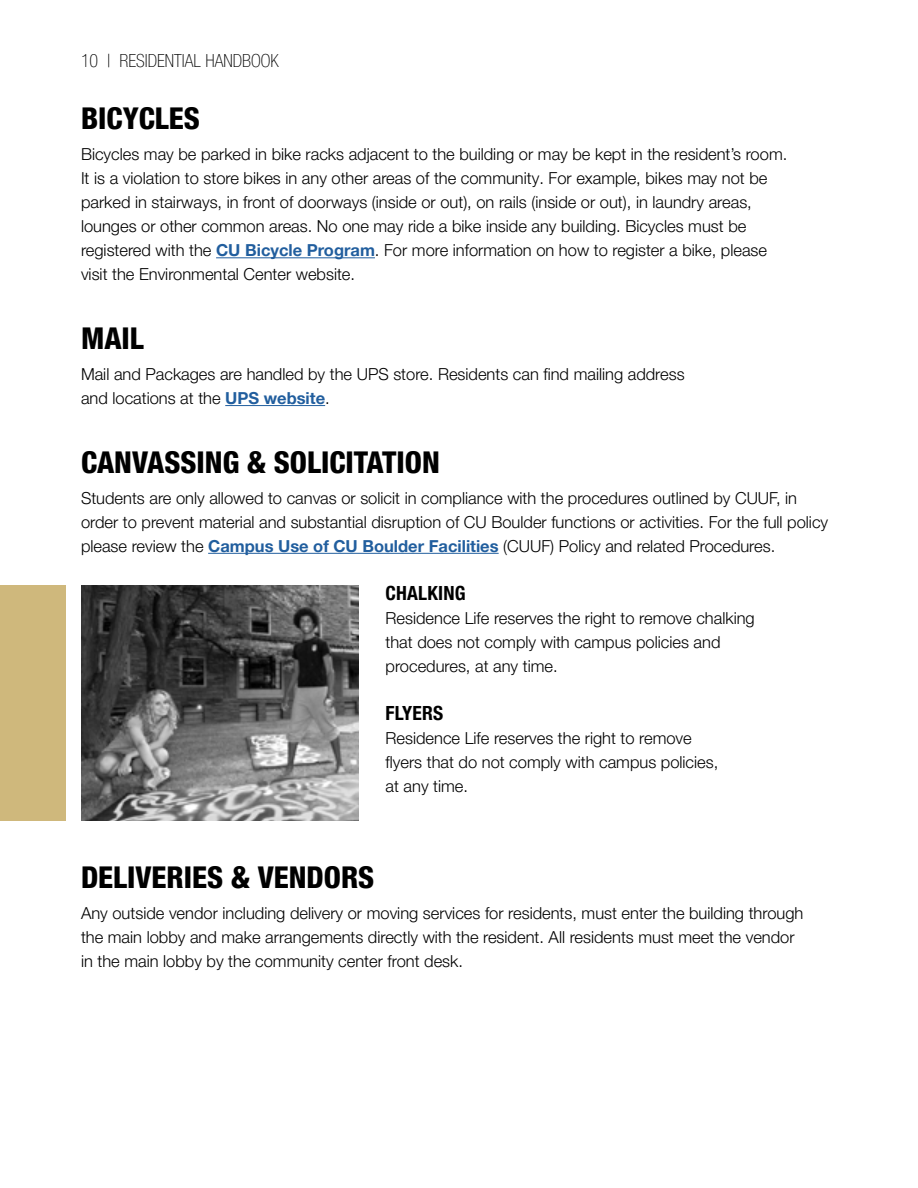
<style>
.page{position:relative;width:918px;height:1188px;background:#fff}
.page>*{position:absolute;margin:0;border:0;box-sizing:border-box;transform-origin:0 0}
.t1{font:800 condensed 30px "Helvetica Neue LT Pro";color:#000}
.t2{font:700 condensed 19.5px "Helvetica Neue LT Pro";letter-spacing:.01em;color:#000}
.t3{font:100 condensed 18px "Helvetica Neue LT Pro";color:#000}
.t4{font:300 16.5px/24px "Helvetica Neue LT Pro";color:#000}
.s1{font-weight:700;color:#215e9e}
</style>
<div class="page">
<img style="left:81px;top:585px;width:278px;height:236px">
<div style="left:0;top:585px;width:66px;height:236px;background:#cfb87c"></div>
<hr style="left:216px;top:257px;width:159px;height:1px;background:#215e9e">
<hr style="left:225px;top:405px;width:100px;height:1px;background:#215e9e">
<hr style="left:208px;top:553px;width:291px;height:1px;background:#215e9e">
<p class="t3" style="left:81px;top:50px;width:199px">10 | RESIDENTIAL HANDBOOK</p>
<h1 class="t1" style="left:81px;top:100px;width:120px">BICYCLES</h1>
<p class="t4" style="left:81px;top:142px;width:708px">Bicycles may be parked in bike racks adjacent to the building or may be kept in the resident’s room.<br>It is a violation to store bikes in any other areas of the community. For example, bikes may not be parked in stairways, in front of doorways (inside or out), on rails (inside or out), in laundry areas, lounges or other common areas. No one may ride a bike inside any building. Bicycles must be registered with the <span class="s1">CU Bicycle Program</span>. For more information on how to register a bike, please visit the Environmental Center website.</p>
<h1 class="t1" style="left:81px;top:320px;width:64px">MAIL</h1>
<p class="t4" style="left:81px;top:362px;width:605px">Mail and Packages are handled by the UPS store. Residents can find mailing address and locations at the <span class="s1">UPS website</span>.</p>
<h1 class="t1" style="left:81px;top:444px;width:360px">CANVASSING &amp; SOLICITATION</h1>
<p class="t4" style="left:81px;top:485px;width:749px">Students are only allowed to canvas or solicit in compliance with the procedures outlined by CUUF, in order to prevent material and substantial disruption of CU Boulder functions or activities. For the full policy please review the <span class="s1">Campus Use of CU Boulder Facilities</span> (CUUF) Policy and related Procedures.</p>
<p class="t2" style="left:386px;top:581px;width:82px">CHALKING</p>
<p class="t4" style="left:386px;top:605px;width:371px">Residence Life reserves the right to remove chalking that does not comply with campus policies and procedures, at any time.</p>
<p class="t2" style="left:386px;top:701px;width:59px">FLYERS</p>
<p class="t4" style="left:386px;top:725px;width:334px">Residence Life reserves the right to remove flyers that do not comply with campus policies, at any time.</p>
<h1 class="t1" style="left:81px;top:859px;width:295px">DELIVERIES &amp; VENDORS</h1>
<p class="t4" style="left:81px;top:901px;width:724px">Any outside vendor including delivery or moving services for residents, must enter the building through the main lobby and make arrangements directly with the resident. All residents must meet the vendor in the main lobby by the community center front desk.</p>
</div>
